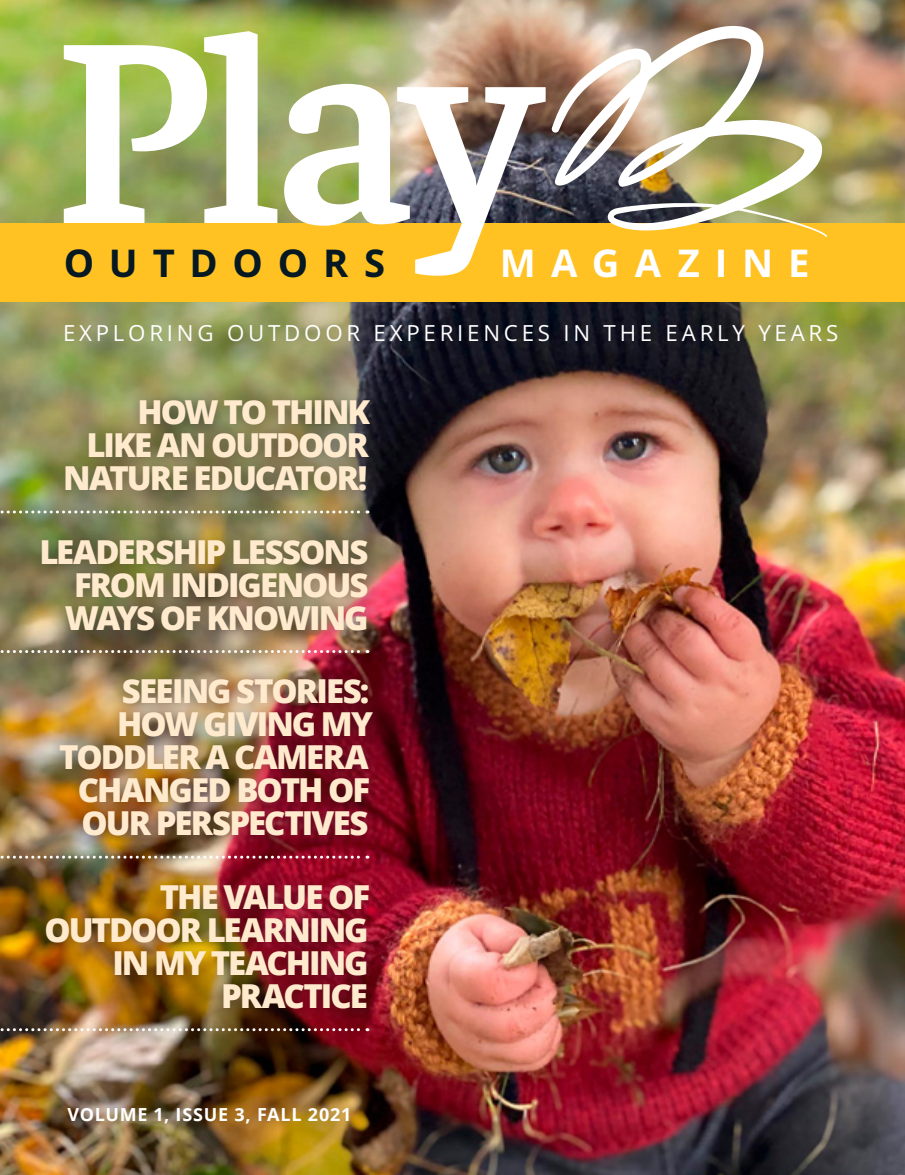
<style>
.page{position:relative;width:905px;height:1175px;background:#fff}
.page>*{position:absolute;margin:0;border:0;box-sizing:border-box;transform-origin:0 0}
.t1{font:700 38.25px "Open Sans";letter-spacing:.385em;color:#061922}
.t2{font:700 38.25px "Open Sans";letter-spacing:.395em;color:#fff}
.Cover_Features{font:800 33px/33px "Open Sans";letter-spacing:-.06em;color:#ffeacd;text-align:right}
.t3{font:22.2px "Open Sans";letter-spacing:.17em;color:#fff}
.t4{font:700 18px "Open Sans";letter-spacing:.04em;color:#fff}
</style>
<div class="page">
<img style="left:0;top:0;width:904px;height:1174px">
<div style="left:0;top:223px;width:904px;height:78px;background:#ffc222"></div>
<img style="left:551px;top:26px;width:276px;height:211px">
<svg style="left:64px;top:31px;width:213px;height:192px"></svg>
<img style="left:284px;top:84px;width:261px;height:192px">
<div style="left:0;top:387px;width:386px;height:659px;background:#231f20;opacity:.5"></div>
<svg style="left:0;top:510px;width:368px;height:3px"></svg>
<svg style="left:0;top:650px;width:368px;height:3px"></svg>
<svg style="left:0;top:855px;width:368px;height:3px"></svg>
<svg style="left:0;top:1028px;width:368px;height:3px"></svg>
<p class="t1" style="left:64px;top:236px;width:323px">OUTDOORS</p>
<p class="t2" style="left:500px;top:236px;width:311px">MAGAZINE</p>
<p class="t3" style="left:63px;top:318px;width:776px">EXPLORING OUTDOOR EXPERIENCES IN THE EARLY YEARS</p>
<p class="Cover_Features" style="left:63px;top:394px;width:308px">HOW TO THINK<br>LIKE AN OUTDOOR<br>NATURE EDUCATOR!</p>
<p class="Cover_Features" style="left:65px;top:533px;width:305px;text-align:justify;text-indent:-26px">LEADERSHIP LESSONS FROM INDIGENOUS WAYS OF KNOWING</p>
<p class="Cover_Features" style="left:59px;top:673px;width:315px">SEEING STORIES:<br>HOW GIVING MY<br>TODDLER A CAMERA<br>CHANGED BOTH OF<br>OUR PERSPECTIVES</p>
<p class="Cover_Features" style="left:44px;top:878px;width:327px">THE VALUE OF<br>OUTDOOR LEARNING<br>IN MY TEACHING<br>PRACTICE</p>
<p class="t4" style="left:68px;top:1101px;width:285px">VOLUME 1, ISSUE 3, FALL 2021</p>
</div>
